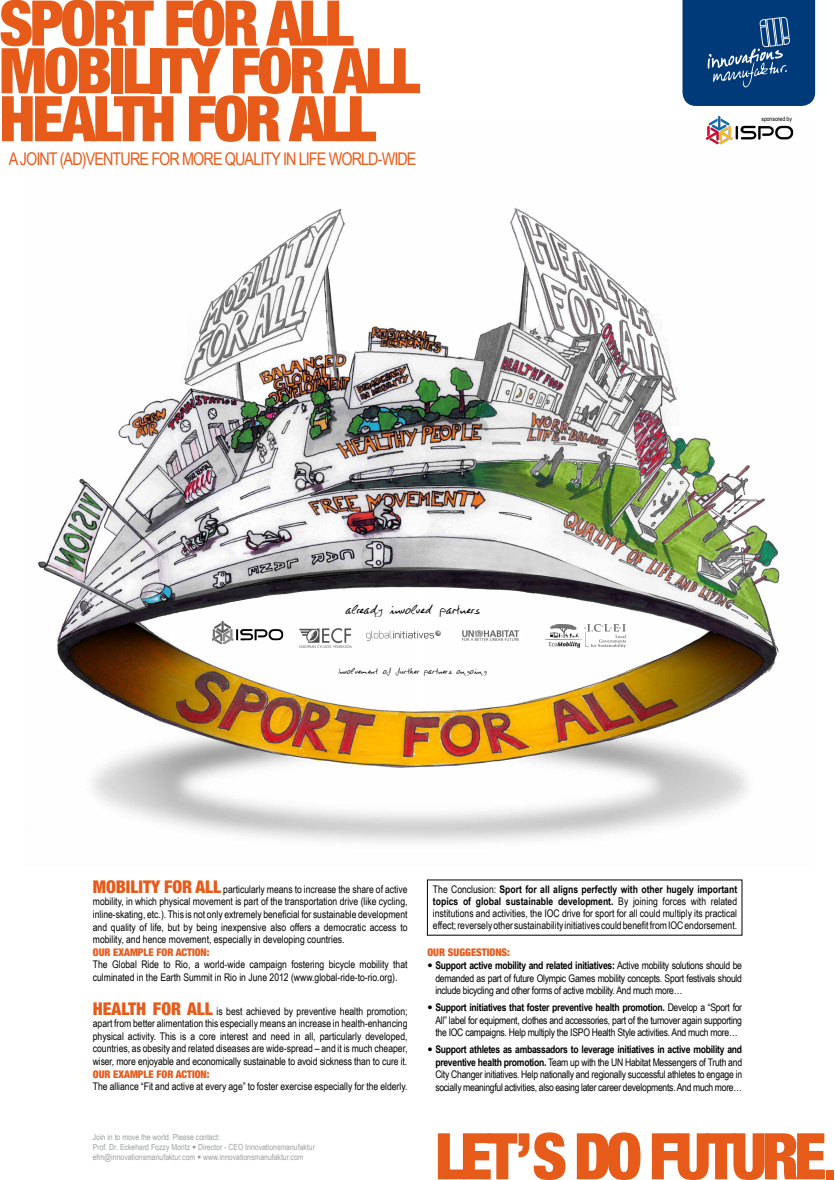
<style>
.page{position:relative;width:835px;height:1180px;background:#fff}
.page>*{position:absolute;margin:0;border:0;box-sizing:border-box;transform-origin:0 0}
.t1{font:900 condensed 63px/47.8px "Helvetica Neue";letter-spacing:-.05em;color:#e65b1a}
.t2{font:17.5px "Arial Narrow";letter-spacing:-.05em;color:#e65b1a}
.t3{font:900 condensed 17.5px "Helvetica Neue";color:#e65b1a}
.t4{font:15.89px "Elkiline Font";color:#000}
.t5{font:10.5px/12.6px "Arial Narrow";color:#000;text-align:justify}
.t6{font:900 condensed 10.5px "Helvetica Neue";color:#e65b1a}
.t7{font:10.5px "Elkiline Font";color:#000}
.t8{font:10.5px "Helvetica Neue";color:#000}
.t9{font:8.4px/10.1px "Arial Narrow";color:#9c9e9f}
.t10{font:6.19px "Arial Narrow";color:#000}
.s1{font-family:"Helvetica Neue"}
.s2{font-weight:700}
</style>
<div class="page">
<img style="left:37px;top:131px;width:757px;height:712px">
<div style="left:416px;top:590px;width:9px;height:115px;background:#fff"></div>
<img style="left:211px;top:620px;width:72px;height:24px">
<img style="left:300px;top:629px;width:51px;height:18px">
<img style="left:544px;top:624px;width:81px;height:24px">
<img style="left:457px;top:628px;width:66px;height:14px">
<img style="left:364px;top:621px;width:79px;height:29px">
<svg style="left:438px;top:1132px;width:127px;height:48px"></svg>
<svg style="left:576px;top:1132px;width:64px;height:48px"></svg>
<svg style="left:651px;top:1133px;width:173px;height:47px"></svg>
<div style="left:826px;top:1170px;width:7px;height:9px;background:#e65b1a"></div>
<svg style="left:682px;top:0;width:133px;height:106px;background:#124781"></svg>
<img style="left:705px;top:116px;width:88px;height:29px">
<h1 class="t1" style="left:-1px;top:-2px;width:422px">SPORT FOR ALL<br>MOBILITY FOR ALL<br>HEALTH FOR ALL</h1>
<h2 class="t2" style="left:9px;top:146px;width:409px">A JOINT (AD)VENTURE FOR MORE QUALITY IN LIFE WORLD-WIDE</h2>
<p class="t10" style="left:761px;top:114px;width:32px">sponsored by</p>
<h3 class="t4" style="left:345px;top:602px;width:136px">already involved partners</h3>
<p class="t7" style="left:339px;top:665px;width:149px">Involvement of further partners ongoing</p>
<h2 class="t3" style="left:93px;top:876px;width:22px">MOBILITY</h2>
<h2 class="t3" style="left:164px;top:876px;width:11px">FOR</h2>
<h2 class="t3" style="left:195px;top:876px;width:10px">ALL</h2>
<p class="t5" style="left:93px;top:882px;width:316px;text-indent:130px">particularly means to increase the share of active mobility, in which physical movement is part of the transportation drive (like cycling, inline-skating, etc.). This is not only extremely beneficial for sustainable development and quality of life, but by being inexpensive also offers a democratic access to mobility, and hence movement, especially in developing countries.</p>
<p class="t6" style="left:93px;top:945px;width:39px">OUR EXAMPLE</p>
<p class="t6" style="left:156px;top:945px;width:7px">FOR</p>
<p class="t6" style="left:176px;top:945px;width:35px">ACTION:</p>
<p class="t5" style="left:93px;top:958px;width:316px">The Global Ride to Rio, a world-wide campaign fostering bicycle mobility that culminated in the Earth Summit in Rio in June 2012 (www.global-ride-to-rio.org).</p>
<h2 class="t3" style="left:93px;top:997px;width:20px">HEALTH</h2>
<h2 class="t3" style="left:153px;top:997px;width:11px">FOR</h2>
<h2 class="t3" style="left:187px;top:997px;width:10px">ALL</h2>
<p class="t5" style="left:93px;top:1004px;width:316px;text-indent:124px">is best achieved by preventive health promotion; apart from better alimentation this especially means an increase in health-enhancing physical activity. This is a core interest and need in all, particularly developed, countries, as obesity and related diseases are wide-spread – and it is much cheaper, wiser, more enjoyable and economically sustainable to avoid sickness than to cure it.</p>
<p class="t6" style="left:93px;top:1067px;width:39px">OUR EXAMPLE</p>
<p class="t6" style="left:156px;top:1067px;width:7px">FOR</p>
<p class="t6" style="left:176px;top:1067px;width:35px">ACTION:</p>
<p class="t5" style="left:93px;top:1080px;width:316px">The alliance “Fit and active at every age” to foster exercise especially for the elderly.</p>
<p class="t9" style="left:93px;top:1132px;width:224px">Join in to move the world. Please contact:<br>Prof. Dr. Eckehard Fozzy Moritz <span class="s1">•</span> Director - CEO Innovationsmanufaktur efm@innovationsmanufaktur.com <span class="s1">•</span> www.innovationsmanufaktur.com</p>
<p class="t5" style="left:433px;top:883px;width:306px;line-height:11.9px">The Conclusion: <span class="s2">Sport for all aligns perfectly with other hugely important topics of global sustainable development.</span> By joining forces with related institutions and activities, the IOC drive for sport for all could multiply its practical effect; reversely other sustainability initiatives could benefit from IOC endorsement.</p>
<p class="t6" style="left:427px;top:945px;width:50px">OUR SUGGESTIO</p>
<p class="t6" style="left:495px;top:945px;width:16px">NS:</p>
<p class="t8" style="left:427px;top:958px;width:7px">•</p>
<p class="t8" style="left:427px;top:1000px;width:7px">•</p>
<p class="t8" style="left:427px;top:1042px;width:7px">•</p>
<p class="t5" style="left:435px;top:958px;width:308px"><span class="s2">Support active mobility and related initiatives:</span> Active mobility solutions should be demanded as part of future Olympic Games mobility concepts. Sport festivals should include bicycling and other forms of active mobility. And much more…</p>
<p class="t5" style="left:435px;top:1000px;width:308px"><span class="s2">Support initiatives that foster preventive health promotion.</span> Develop a “Sport for All” label for equipment, clothes and accessories, part of the turnover again supporting the IOC campaigns. Help multiply the ISPO Health Style activities. And much more…</p>
<p class="t5" style="left:435px;top:1042px;width:308px"><span class="s2">Support athletes as ambassadors to leverage initiatives in active mobility and preventive health promotion.</span> Team up with the UN Habitat Messengers of Truth and City Changer initiatives. Help nationally and regionally successful athletes to engage in socially meaningful activities, also easing later career developments. And much more…</p>
</div>
